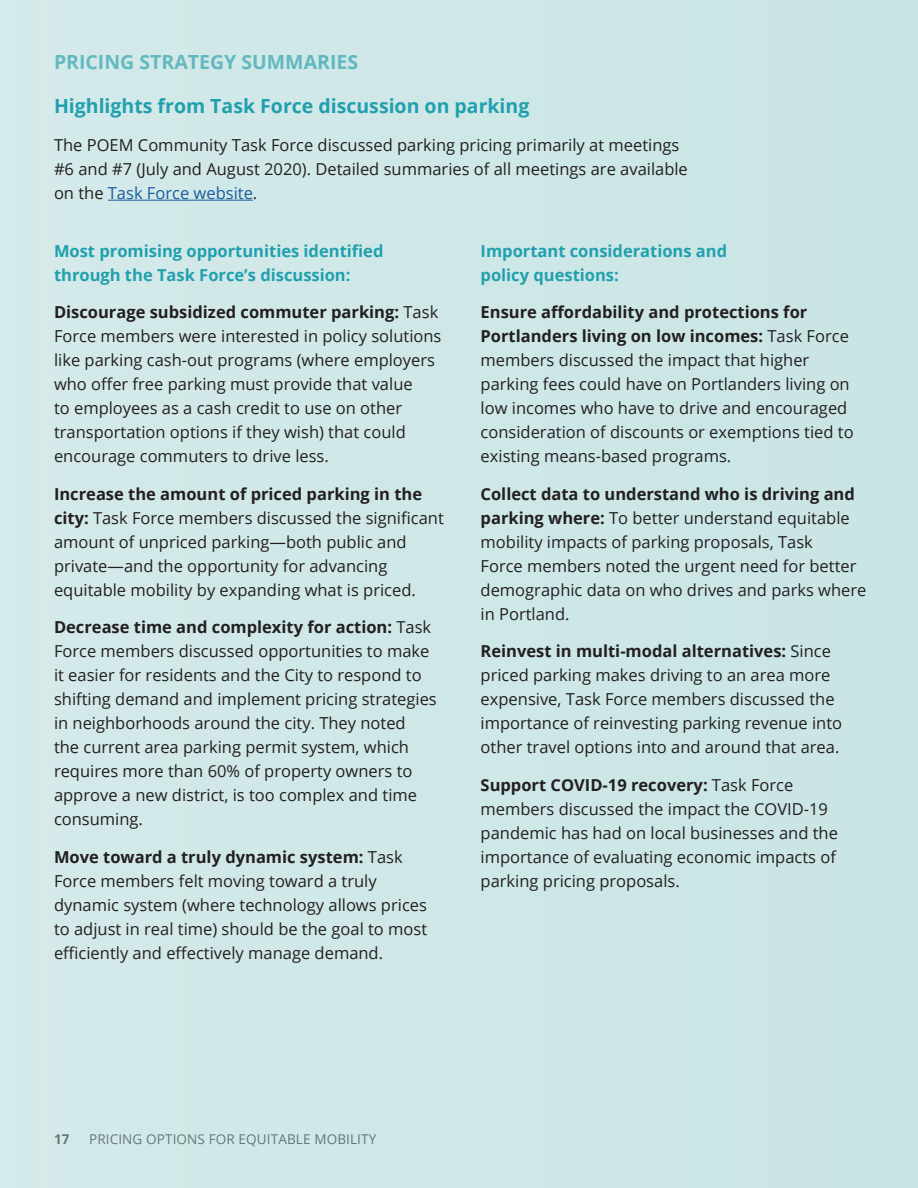
<style>
.page{position:relative;width:918px;height:1188px;background:#cee7e7}
.page>*{position:absolute;margin:0;border:0;box-sizing:border-box;transform-origin:0 0}
.t1{font:700 19.5px "Open Sans";color:#20a0ae}
.t2{font:16.5px/24px "Open Sans";color:#231f20}
.t3{font:700 16.5px/24px "Open Sans";color:#20a0ae}
.t4{font:13.5px "Open Sans";letter-spacing:.01em;color:#231f20}
.t5{font:700 13.5px "Open Sans";color:#231f20}
.s1{color:#175d9e}
.s2{font-weight:700}
</style>
<div class="page">
<hr style="left:108px;top:200px;width:145px;height:1px;background:#175d9e">
<p class="t1" style="left:54px;top:48px;width:306px">PRICING STRATEGY SUMMARIES</p>
<p class="t1" style="left:54px;top:93px;width:477px">Highlights from Task Force discussion on parking</p>
<p class="t2" style="left:54px;top:133px;width:635px">The POEM Community Task Force discussed parking pricing primarily at meetings #6 and #7 (July and August 2020). Detailed summaries of all meetings are available on the <span class="s1">Task Force website</span>.</p>
<p class="t3" style="left:54px;top:238px;width:331px">Most promising opportunities identified through the Task Force’s discussion:</p>
<p class="t2" style="left:54px;top:300px;width:389px"><span class="s2">Discourage subsidized commuter parking:</span> Task Force members were interested in policy solutions like parking cash-out programs (where employers who offer free parking must provide that value<br>to employees as a cash credit to use on other transportation options if they wish) that could encourage commuters to drive less.</p>
<p class="t2" style="left:54px;top:481px;width:391px"><span class="s2">Increase the amount of priced parking in the city:</span> Task Force members discussed the significant amount of unpriced parking—both public and private—and the opportunity for advancing equitable mobility by expanding what is priced.</p>
<p class="t2" style="left:54px;top:615px;width:384px"><span class="s2">Decrease time and complexity for action:</span> Task Force members discussed opportunities to make it easier for residents and the City to respond to shifting demand and implement pricing strategies in neighborhoods around the city. They noted<br>the current area parking permit system, which requires more than 60% of property owners to approve a new district, is too complex and time consuming.</p>
<p class="t2" style="left:54px;top:844px;width:375px"><span class="s2">Move toward a truly dynamic system:</span> Task Force members felt moving toward a truly dynamic system (where technology allows prices to adjust in real time) should be the goal to most efficiently and effectively manage demand.</p>
<p class="t3" style="left:481px;top:238px;width:248px">Important considerations and policy questions:</p>
<p class="t2" style="left:481px;top:300px;width:375px"><span class="s2">Ensure affordability and protections for Portlanders living on low incomes:</span> Task Force members discussed the impact that higher parking fees could have on Portlanders living on low incomes who have to drive and encouraged consideration of discounts or exemptions tied to existing means-based programs.</p>
<p class="t2" style="left:481px;top:481px;width:387px"><span class="s2">Collect data to understand who is driving and parking where:</span> To better understand equitable mobility impacts of parking proposals, Task<br>Force members noted the urgent need for better demographic data on who drives and parks where in Portland.</p>
<p class="t2" style="left:481px;top:639px;width:363px"><span class="s2">Reinvest in multi-modal alternatives:</span> Since priced parking makes driving to an area more expensive, Task Force members discussed the importance of reinvesting parking revenue into other travel options into and around that area.</p>
<p class="t2" style="left:481px;top:772px;width:359px"><span class="s2">Support COVID-19 recovery:</span> Task Force members discussed the impact the COVID-19 pandemic has had on local businesses and the importance of evaluating economic impacts of parking pricing proposals.</p>
<p class="t5" style="left:54px;top:1130px;width:17px">17</p>
<p class="t4" style="left:89px;top:1130px;width:289px">PRICING OPTIONS FOR EQUITABLE MOBILITY</p>
</div>
